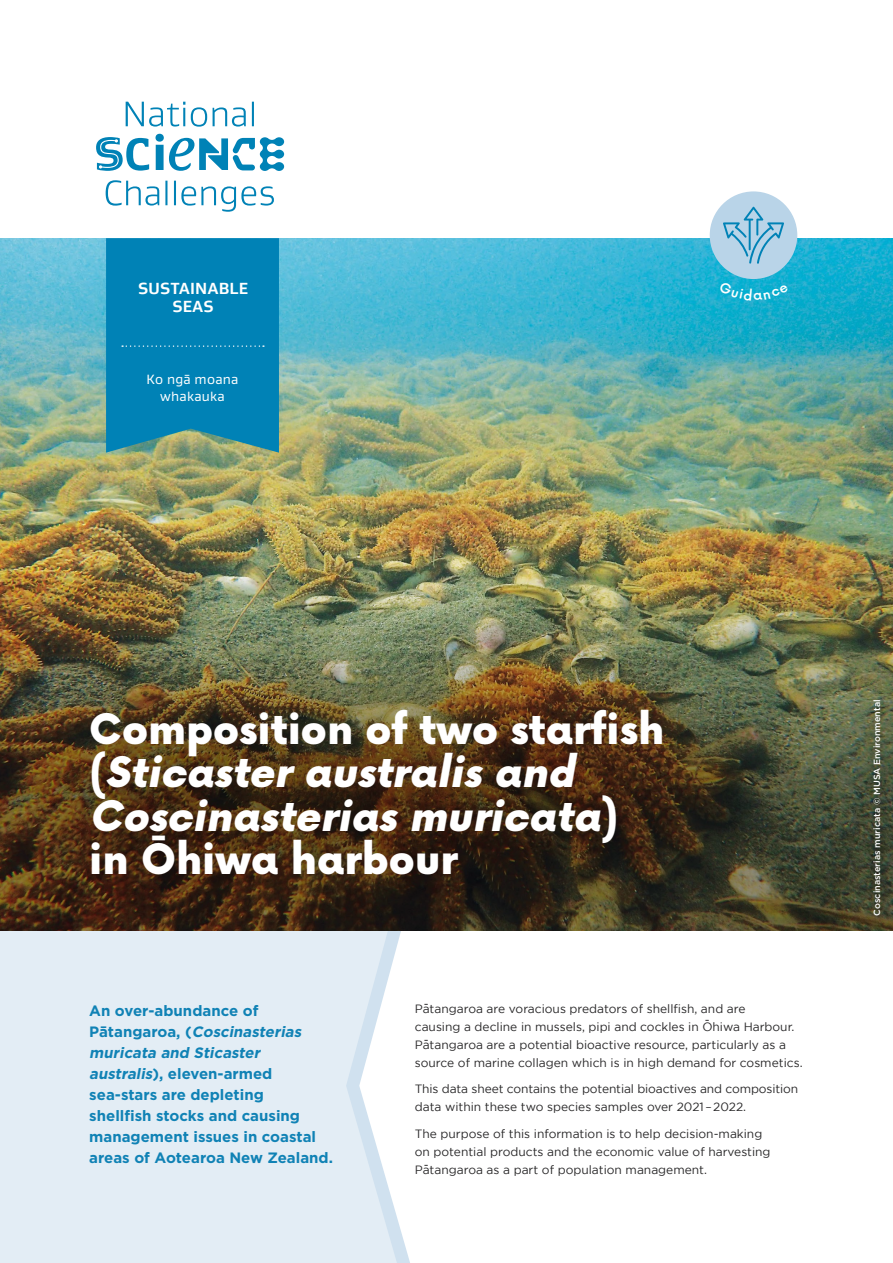
<style>
.page{position:relative;width:893px;height:1263px;background:#fff}
.page>*{position:absolute;margin:0;border:0;box-sizing:border-box;transform-origin:0 0}
.t1{font:italic 900 40.95px/43.5px "Now";color:#fff}
.t2{font:700 16.5px/17.9px "Gustan";letter-spacing:.02em;color:#fff;text-align:center}
.t3{font:700 15px/21px "Gotham";color:#1082b5}
.t4{font:13.65px/16.5px "Gustan";letter-spacing:.02em;color:#fff;text-align:center}
.t5{font:12px/18px "Gotham";color:#292829}
.t6{font:500 9px "Gotham";color:#fff}
.s1{font-style:normal}
.s2{font-style:italic}
</style>
<div class="page">
<div style="left:0;top:931px;width:536px;height:332px;background:#e3edf5"></div>
<div style="left:415px;top:931px;width:121px;height:332px;background:#fff"></div>
<svg style="left:346px;top:931px;width:69px;height:332px"></svg>
<img style="left:0;top:238px;width:893px;height:286px">
<div style="left:106px;top:238px;width:173px;height:215px;background:#0082b6"></div>
<svg style="left:96px;top:102px;width:188px;height:110px"></svg>
<img style="left:0;top:524px;width:893px;height:407px">
<div style="left:45px;top:665px;width:662px;height:256px;background:#000;opacity:.6"></div>
<div style="left:864px;top:690px;width:25px;height:234px;background:#000;opacity:.75"></div>
<div style="left:710px;top:191px;width:87px;height:88px;background:#b9d4e8;border-radius:50%"></div>
<svg style="left:723px;top:207px;width:61px;height:57px"></svg>
<svg style="left:719px;top:281px;width:70px;height:19px"></svg>
<h2 class="t2" style="left:138px;top:279px;width:111px">SUSTAINABLE<br>SEAS</h2>
<p class="t4" style="left:147px;top:371px;width:93px">Ko ngā moana whakauka</p>
<h1 class="t1" style="left:89px;top:707px;width:576px"><span class="s1">Composition of two starfish (</span> Sticasteraustralisand<br>Coscinasteriasmuricata<span class="s1">) in Ōhiwa harbour</span></h1>
<p class="t6" style="left:871px;top:915px;width:217px;rotate:-90deg">Coscinasterias muricata © MUSA Environmental</p>
<p class="t3" style="left:89px;top:1000px;width:245px">An over-abundance of<br>P ā t a n g a r o a , ( <span class="s2">Coscinasterias muricata and Sticaster australis</span>), eleven-armed sea-stars are depleting<br>shellfish stocks and causing management issues in coastal areas of Aotearoa New Zealand.</p>
<p class="t5" style="left:415px;top:999px;width:381px">Pa-tangaroa are voracious predators of shellfish, and are<br>causing a decline in mussels, pipi and cockles in Ohiwa Harbour.</p>
<p class="t5" style="left:415px;top:1007px;width:373px;line-height:25px;text-indent:290px">-<br>Pa-tangaroa are a potential bioactive resource, particularly as a</p>
<p class="t5" style="left:415px;top:1053px;width:389px">source of marine collagen which is in high demand for cosmetics.</p>
<p class="t5" style="left:415px;top:1080px;width:385px">This data sheet contains the potential bioactives and composition data within these two species samples over 2021–2022.</p>
<p class="t5" style="left:415px;top:1124px;width:357px">The purpose of this information is to help decision-making on potential products and the economic value of harvesting<br>Pa-tangaroa as a part of population management.</p>
</div>
